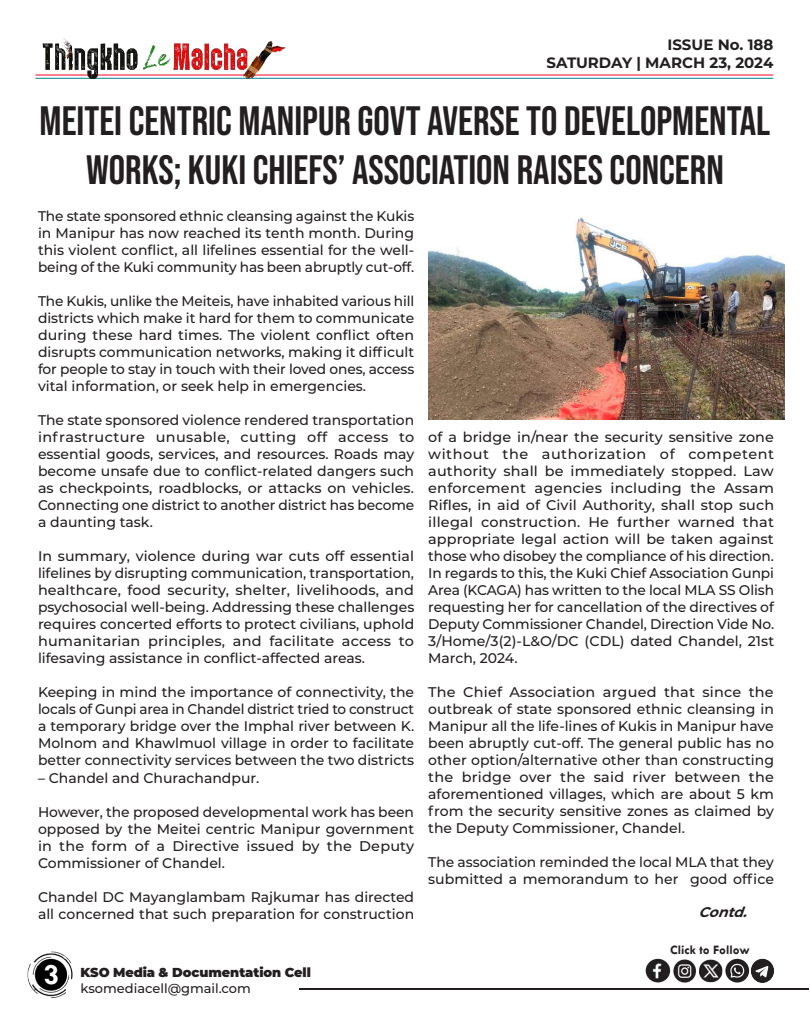
<style>
.page{position:relative;width:810px;height:1013px;background:#fff}
.page>*{position:absolute;margin:0;border:0;box-sizing:border-box;transform-origin:0 0}
.t1{font:41px/49.2px "Bebas Neue";color:#231f20;text-align:center}
.t2{font:700 30px "Tw Cen";color:#fff}
.t3{font:700 15px/18px "Montserrat";color:#231f20;text-align:right}
.t4{font:500 14px/17px "Montserrat";color:#231f20;text-align:justify}
.t5{font:italic 700 14px "Montserrat";color:#231f20}
.t6{font:900 13px "Montserrat";letter-spacing:-.005em;color:#231f20}
.t7{font:500 13px "Montserrat";color:#231f20}
.t8{font:700 13px "Tw Cen";color:#231f20}
</style>
<div class="page">
<hr style="left:299px;top:988px;width:509px;height:1px;background:#231f20">
<img style="left:27px;top:951px;width:46px;height:47px">
<hr style="left:35px;top:74px;width:738px;height:1px;background:#ff002d">
<hr style="left:35px;top:78px;width:738px;height:1px;background:#00848b">
<img style="left:35px;top:38px;width:254px;height:41px">
<img style="left:645px;top:958px;width:129px;height:25px">
<img style="left:428px;top:217px;width:357px;height:202px">
<p class="t3" style="left:546px;top:35px;width:228px">ISSUE No. 188<br>SATURDAY | MARCH 23, 2024</p>
<h1 class="t1" style="left:40px;top:96px;width:732px">MEITEI CENTRIC MANIPUR GOVT AVERSE TO DEVELOPMENTAL<br>WORKS; KUKI CHIEFS’ ASSOCIATION RAISES CONCERN</h1>
<p class="t4" style="left:38px;top:207px;width:378px">The state sponsored ethnic cleansing against the Kukis in Manipur has now reached its tenth month. During this violent conflict, all lifelines essential for the well&shy;being of the Kuki community has been abruptly cut-off.</p>
<p class="t4" style="left:38px;top:292px;width:378px">The Kukis, unlike the Meiteis, have inhabited various hill districts which make it hard for them to communicate during these hard times. The violent conflict often disrupts communication networks, making it difficult for people to stay in touch with their loved ones, access vital information, or seek help in emergencies.</p>
<p class="t4" style="left:38px;top:411px;width:378px">The state sponsored violence rendered transportation infrastructure unusable, cutting off access to essential goods, services, and resources. Roads may become unsafe due to conflict-related dangers such as checkpoints, roadblocks, or attacks on vehicles.<br>Connecting one district to another district has become a daunting task.</p>
<p class="t4" style="left:38px;top:547px;width:378px">In summary, violence during war cuts off essential lifelines by disrupting communication, transportation, healthcare, food security, shelter, livelihoods, and psychosocial well-being. Addressing these challenges requires concerted efforts to protect civilians, uphold humanitarian principles, and facilitate access to lifesaving assistance in conflict-affected areas.</p>
<p class="t4" style="left:38px;top:683px;width:378px">Keeping in mind the importance of connectivity, the locals of Gunpi area in Chandel district tried to construct a temporary bridge over the Imphal river between K.<br>Molnom and Khawlmuol village in order to facilitate better connectivity services between the two districts</p>
<p class="t4" style="left:38px;top:768px;width:223px">– Chandel and Churachandpur.</p>
<p class="t4" style="left:38px;top:802px;width:378px">However, the proposed developmental work has been opposed by the Meitei centric Manipur government in the form of a Directive issued by the Deputy Commissioner of Chandel.</p>
<p class="t4" style="left:38px;top:887px;width:378px">Chandel DC Mayanglambam Rajkumar has directed all concerned that such preparation for construction</p>
<p class="t4" style="left:428px;top:428px;width:347px">of a bridge in/near the security sensitive zone without the authorization of competent authority shall be immediately stopped. Law enforcement agencies including the Assam Rifles, in aid of Civil Authority, shall stop such illegal construction. He further warned that appropriate legal action will be taken against those who disobey the compliance of his direction.<br>In regards to this, the Kuki Chief Association Gunpi Area (KCAGA) has written to the local MLA SS Olish requesting her for cancellation of the directives of Deputy Commissioner Chandel, Direction Vide No.<br>3/Home/3(2)-L&amp;O/DC (CDL) dated Chandel, 21st March, 2024.</p>
<p class="t4" style="left:428px;top:683px;width:347px">The Chief Association argued that since the outbreak of state sponsored ethnic cleansing in Manipur all the life-lines of Kukis in Manipur have been abruptly cut-off. The general public has no other option/alternative other than constructing the bridge over the said river between the aforementioned villages, which are about 5 km from the security sensitive zones as claimed by the Deputy Commissioner, Chandel.</p>
<p class="t4" style="left:428px;top:853px;width:347px">The association reminded the local MLA that they submitted a memorandum to her good office</p>
<p class="t5" style="left:699px;top:901px;width:56px">Contd.</p>
<h2 class="t2" style="left:43px;top:956px;width:17px">3</h2>
<p class="t6" style="left:81px;top:962px;width:232px">KSO Media &amp; Documentation Cell</p>
<p class="t7" style="left:81px;top:978px;width:172px">ksomediacell@gmail.com</p>
<p class="t8" style="left:670px;top:942px;width:81px">Click to Follow</p>
</div>
